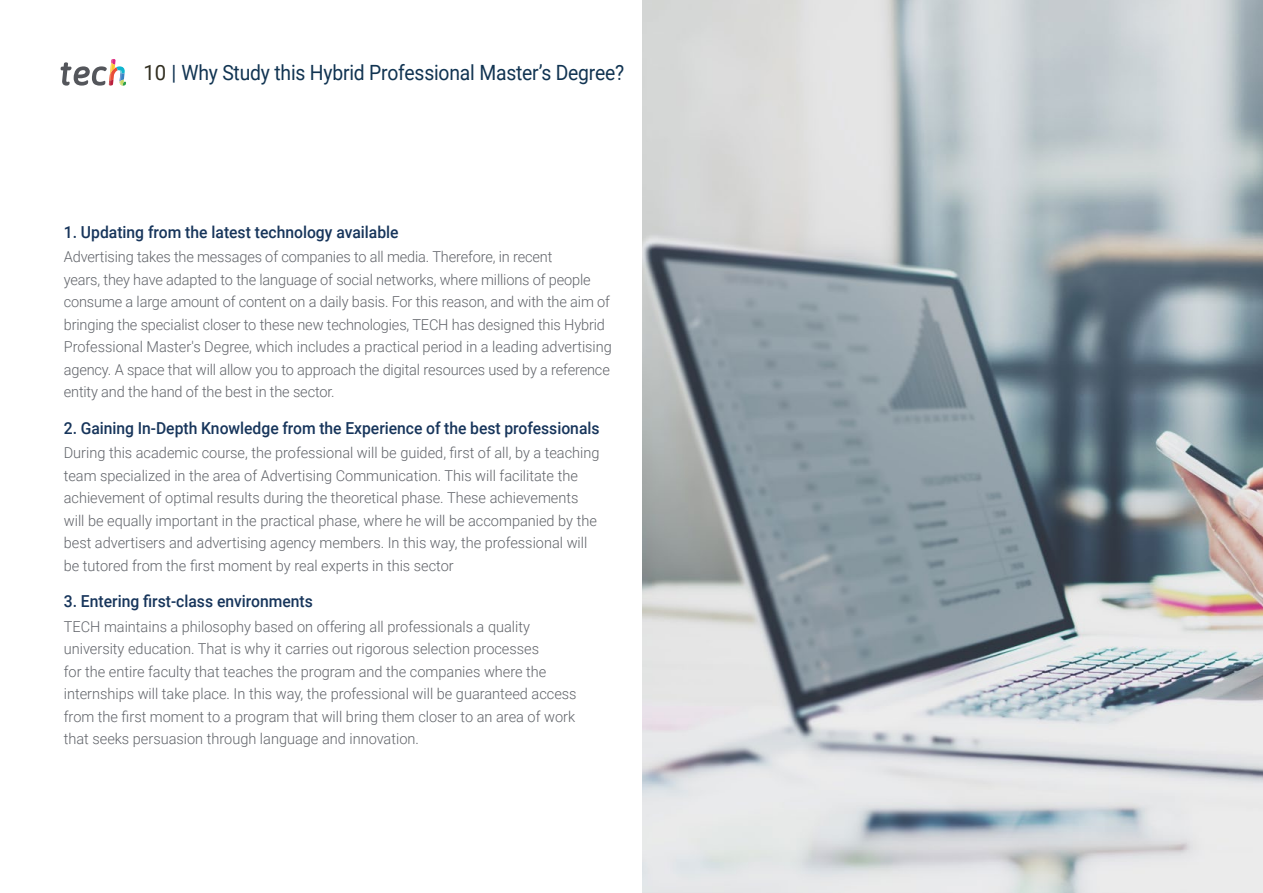
<style>
.page{position:relative;width:1263px;height:893px;background:#fff}
.page>*{position:absolute;margin:0;border:0;box-sizing:border-box;transform-origin:0 0}
.t1{font:21px "Roboto";letter-spacing:-.01em;color:#113452}
.t2{font:500 16.5px "Roboto";color:#17355b;scale:.95 1}
.t3{font:300 15px/22.5px "Roboto";color:#61646a}
.s1{color:#312e20}
</style>
<div class="page">
<img style="left:642px;top:0;width:621px;height:893px">
<svg style="left:61px;top:59px;width:65px;height:27px"></svg>
<h1 class="t1" style="left:144px;top:57px;width:482px"><span class="s1">10</span> | Why Study this Hybrid Professional Master’s Degree?</h1>
<p class="t2" style="left:64px;top:220px;width:354px">1. Updating from the latest technology available</p>
<p class="t3" style="left:64px;top:245px;width:550px">Advertising takes the messages of companies to all media. Therefore, in recent<br>years, they have adapted to the language of social networks, where millions of people consume a large amount of content on a daily basis. For this reason, and with the aim of bringing the specialist closer to these new technologies, TECH has designed this Hybrid Professional Master's Degree, which includes a practical period in a leading advertising agency. A space that will allow you to approach the digital resources used by a reference entity and the hand of the best in the sector.</p>
<p class="t2" style="left:64px;top:416px;width:565px">2. Gaining In-Depth Knowledge from the Experience of the best professionals</p>
<p class="t3" style="left:64px;top:441px;width:537px">During this academic course, the professional will be guided, first of all, by a teaching team specialized in the area of Advertising Communication. This will facilitate the achievement of optimal results during the theoretical phase. These achievements will be equally important in the practical phase, where he will be accompanied by the best advertisers and advertising agency members. In this way, the professional will be tutored from the first moment by real experts in this sector</p>
<p class="t2" style="left:64px;top:590px;width:264px">3. Entering first-class environments</p>
<p class="t3" style="left:64px;top:614px;width:514px">TECH maintains a philosophy based on offering all professionals a quality university education. That is why it carries out rigorous selection processes<br>for the entire faculty that teaches the program and the companies where the internships will take place. In this way, the professional will be guaranteed access from the first moment to a program that will bring them closer to an area of work that seeks persuasion through language and innovation.</p>
</div>
